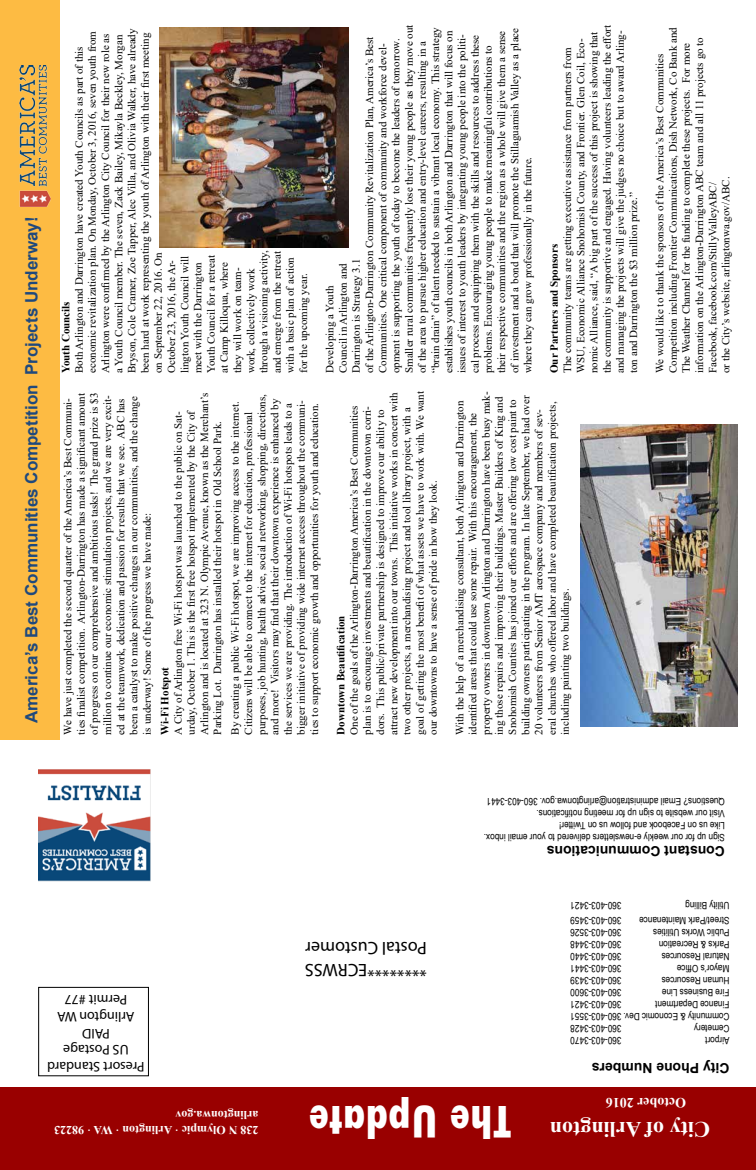
<style>
.page{position:relative;width:756px;height:1170px;background:#fff}
.page>*{position:absolute;margin:0;border:0;box-sizing:border-box;transform-origin:0 0}
.t1{font:800 condensed 48px "Tw Cen";color:#fff}
.t2{font:700 22px "Times New Roman";color:#fff}
.t3{font:18px/21.6px "Myriad Pro";color:#000}
.t4{font:700 17px "Arial";color:#1f497d}
.t5{font:14px/16.8px "Myriad Pro";color:#000;text-align:center}
.t6{font:700 14px "Arial";color:#000}
.t7{font:700 14px "Times New Roman";color:#fff}
.t8{font:700 12px "Times New Roman";color:#fff}
.t9{font:11px/13.2px "Times New Roman";color:#000}
.t10{font:700 11px "Times New Roman";color:#000}
.t11{font:10px/12px "Arial Narrow";color:#000}
</style>
<div class="page">
<img style="left:159px;top:27px;width:190px;height:220px">
<div style="left:38px;top:987px;width:111px;height:89px;border:1px solid #000"></div>
<div style="left:0;top:1088px;width:756px;height:82px;background:#900"></div>
<img style="left:38px;top:769px;width:113px;height:113px">
<div style="left:0;top:0;width:59px;height:739px;background:#fdbb43"></div>
<img style="left:19px;top:66px;width:31px;height:141px">
<img style="left:581px;top:425px;width:156px;height:301px">
<h3 class="t4" style="left:19px;top:723px;width:508px;rotate:-90deg">America’s Best Communities Competition Projects Underway!</h3>
<p class="t9" style="left:72px;top:373px;width:346px;rotate:-90deg">Both Arlington and Darrington have created Youth Councils as part of this economic revitalization plan. On Monday, October 3, 2016, seven youth from Arlington were confirmed by the Arlington City Council for their new role as a Youth Council member. The seven, Zack Bailey, Mikayla Beckley, Morgan Bryson, Cole Cramer, Zoe Tapper, Alec Villa, and Olivia Walker, have already been hard at work representing the youth of Arlington with their first meeting on September 22, 2016. On<br>October 23, 2016, the Ar-<br>lington Youth Council will<br>meet with the Darrington<br>Youth Council for a retreat<br>at Camp Killoqua, where<br>they will work on team-<br>work, collectively work<br>through a visioning activity,<br>and emerge from the retreat<br>with a basic plan of action<br>for the upcoming year.</p>
<p class="t9" style="left:323px;top:373px;width:350px;rotate:-90deg">Developing a Youth<br>Council in Arlington and<br>Darrington is Strategy 3.1<br>of the Arlington-Darrington Community Revitalization Plan, America’s Best Communities. One critical component of community and workforce devel&shy;opment is supporting the youth of today to become the leaders of tomorrow.<br>Smaller rural communities frequently lose their young people as they move out of the area to pursue higher education and entry-level careers, resulting in a “brain drain” of talent needed to sustain a vibrant local economy. This strategy establishes youth councils in both Arlington and Darrington that will focus on issues of interest to youth leaders by integrating young people into the politi&shy;cal process and equipping them with the skills and resources to address these problems. Encouraging young people to make meaningful contributions to their respective communities and the region as a whole will give them a sense of investment and a bond that will promote the Stillaguamish Valley as a place where they can grow professionally in the future.</p>
<p class="t10" style="left:58px;top:373px;width:73px;rotate:-90deg">Youth Councils</p>
<p class="t9" style="left:561px;top:373px;width:349px;rotate:-90deg">The community teams are getting executive assistance from partners from WSU, Economic Alliance Snohomish County, and Frontier. Glen Coil, Eco&shy;nomic Alliance, said, “A big part of the success of this project is showing that the community is supportive and engaged. Having volunteers leading the effort and managing the projects will give the judges no choice but to award Arling&shy;ton and Darrington the $3 million prize.”</p>
<p class="t9" style="left:653px;top:373px;width:347px;rotate:-90deg">We would like to thank the sponsors of the America’s Best Communities Competition including Frontier Communications, Dish Network, Co Bank and The Weather Channel for the funding to complete these projects. For more information on the Arlington-Darrington ABC team and all 11 projects go to Facebook, facebook.com/StillyValleyABC/<br>or the City’s website, arlingtonwa.gov/ABC.</p>
<p class="t10" style="left:546px;top:373px;width:131px;rotate:-90deg">Our Partners and Sponsors</p>
<p class="t9" style="left:61px;top:735px;width:343px;rotate:-90deg">We have just completed the second quarter of the America’s Best Communi&shy;ties finalist competition. Arlington-Darrington has made a significant amount of progress on our comprehensive and ambitious tasks! The grand prize is $3 million to continue our economic stimulation projects, and we are very excit&shy;ed at the teamwork, dedication and passion for results that we see. ABC has been a catalyst to make positive changes in our communities, and the change is underway! Some of the progress we have made:</p>
<p class="t9" style="left:171px;top:735px;width:343px;rotate:-90deg">A City of Arlington free Wi-Fi hotspot was launched to the public on Sat&shy;urday, October 1. This is the first free hotspot implemented by the City of Arlington and is located at 323 N. Olympic Avenue, known as the Merchant’s Parking Lot. Darrington has installed their hotspot in Old School Park.</p>
<p class="t9" style="left:228px;top:735px;width:342px;rotate:-90deg">By creating a public Wi-Fi hotspot, we are improving access to the internet.<br>Citizens will be able to connect to the internet for education, professional purposes, job hunting, health advice, social networking, shopping, directions, and more! Visitors may find that their downtown experience is enhanced by the services we are providing. The introduction of Wi-Fi hotspots leads to a bigger initiative of providing wide internet access throughout the communi&shy;ties to support economic growth and opportunities for youth and education.</p>
<p class="t10" style="left:157px;top:735px;width:69px;rotate:-90deg">Wi-Fi Hotspot</p>
<p class="t9" style="left:347px;top:735px;width:345px;rotate:-90deg">One of the goals of the Arlington-Darrington America’s Best Communities plan is to encourage investments and beautification in the downtown corri&shy;dors. This public/private partnership is designed to improve our ability to attract new development into our towns. This initiative works in concert with two other projects, a merchandising project and tool library project, with a goal of getting the most benefit of what assets we have to work with. We want our downtowns to have a sense of pride in how they look.</p>
<p class="t9" style="left:453px;top:735px;width:344px;rotate:-90deg">With the help of a merchandising consultant, both Arlington and Darrington identified areas that could use some repair. With this encouragement, the property owners in downtown Arlington and Darrington have been busy mak&shy;ing those repairs and improving their buildings. Master Builders of King and Snohomish Counties has joined our efforts and are offering low cost paint to building owners participating in the program. In late September, we had over 20 volunteers from Senior AMT aerospace company and members of sev&shy;eral churches who offered labor and have completed beautification projects, including painting two buildings.</p>
<p class="t10" style="left:333px;top:735px;width:120px;rotate:-90deg">Downtown Beautification</p>
<h3 class="t3" style="left:427px;top:981px;width:124px;rotate:-180deg">********ECRWSS<br>Postal Customer</h3>
<p class="t11" style="left:725px;top:844px;width:243px;rotate:-180deg">Sign up for our weekly e-newsletters delivered to your email inbox.<br>Like us on Facebook and follow us on Twitter!<br>Visit our website to sign up for meeting notifications.<br>Questions? Email administration@arlingtonwa.gov. 360-403-3441</p>
<p class="t6" style="left:725px;top:861px;width:180px;rotate:-180deg">Constant Communications</p>
<p class="t11" style="left:621px;top:912px;width:53px;rotate:-180deg">360-403-3421</p>
<p class="t11" style="left:729px;top:912px;width:46px;rotate:-180deg">Utility Billing</p>
<p class="t11" style="left:621px;top:927px;width:53px;rotate:-180deg">360-403-3459</p>
<p class="t11" style="left:729px;top:927px;width:92px;rotate:-180deg">Street/Park Maintenance</p>
<p class="t11" style="left:621px;top:939px;width:53px;rotate:-180deg">360-403-3526</p>
<p class="t11" style="left:729px;top:939px;width:78px;rotate:-180deg">Public Works Utilities</p>
<p class="t11" style="left:621px;top:951px;width:53px;rotate:-180deg">360-403-3448</p>
<p class="t11" style="left:729px;top:951px;width:72px;rotate:-180deg">Parks &amp; Recreation</p>
<p class="t11" style="left:621px;top:963px;width:53px;rotate:-180deg">360-403-3440</p>
<p class="t11" style="left:729px;top:963px;width:69px;rotate:-180deg">Natural Resources</p>
<p class="t11" style="left:621px;top:975px;width:53px;rotate:-180deg">360-403-3441</p>
<p class="t11" style="left:729px;top:975px;width:54px;rotate:-180deg">Mayor’s Office</p>
<p class="t11" style="left:621px;top:987px;width:53px;rotate:-180deg">360-403-3439</p>
<p class="t11" style="left:729px;top:987px;width:69px;rotate:-180deg">Human Resources</p>
<p class="t5" style="left:145px;top:1075px;width:99px;rotate:-180deg">Presort Standard<br>US Postage<br>PAID<br>Arlington WA<br>Permit #77</p>
<p class="t11" style="left:621px;top:999px;width:53px;rotate:-180deg">360-403-3600</p>
<p class="t11" style="left:729px;top:999px;width:69px;rotate:-180deg">Fire Business Line</p>
<p class="t11" style="left:621px;top:1011px;width:53px;rotate:-180deg">360-403-3421</p>
<p class="t11" style="left:729px;top:1011px;width:76px;rotate:-180deg">Finance Department</p>
<p class="t11" style="left:729px;top:1023px;width:161px;rotate:-180deg">Community &amp; Economic Dev. 360-403-3551</p>
<p class="t11" style="left:621px;top:1035px;width:53px;rotate:-180deg">360-403-3428</p>
<p class="t11" style="left:729px;top:1035px;width:37px;rotate:-180deg">Cemetery</p>
<p class="t11" style="left:621px;top:1047px;width:53px;rotate:-180deg">360-403-3470</p>
<p class="t11" style="left:729px;top:1047px;width:26px;rotate:-180deg">Airport</p>
<p class="t6" style="left:729px;top:1078px;width:139px;rotate:-180deg">City Phone Numbers</p>
<p class="t7" style="left:686px;top:1112px;width:82px;rotate:-180deg">October 2016</p>
<h1 class="t1" style="left:512px;top:1150px;width:205px;rotate:-180deg">The Update</h1>
<p class="t8" style="left:258px;top:1124px;width:85px;rotate:-180deg">arlingtonwa.gov</p>
<p class="t8" style="left:258px;top:1138px;width:206px;rotate:-180deg">238 N Olympic · Arlington · WA · 98223</p>
<h2 class="t2" style="left:710px;top:1145px;width:162px;rotate:-180deg">City of Arlington</h2>
</div>
